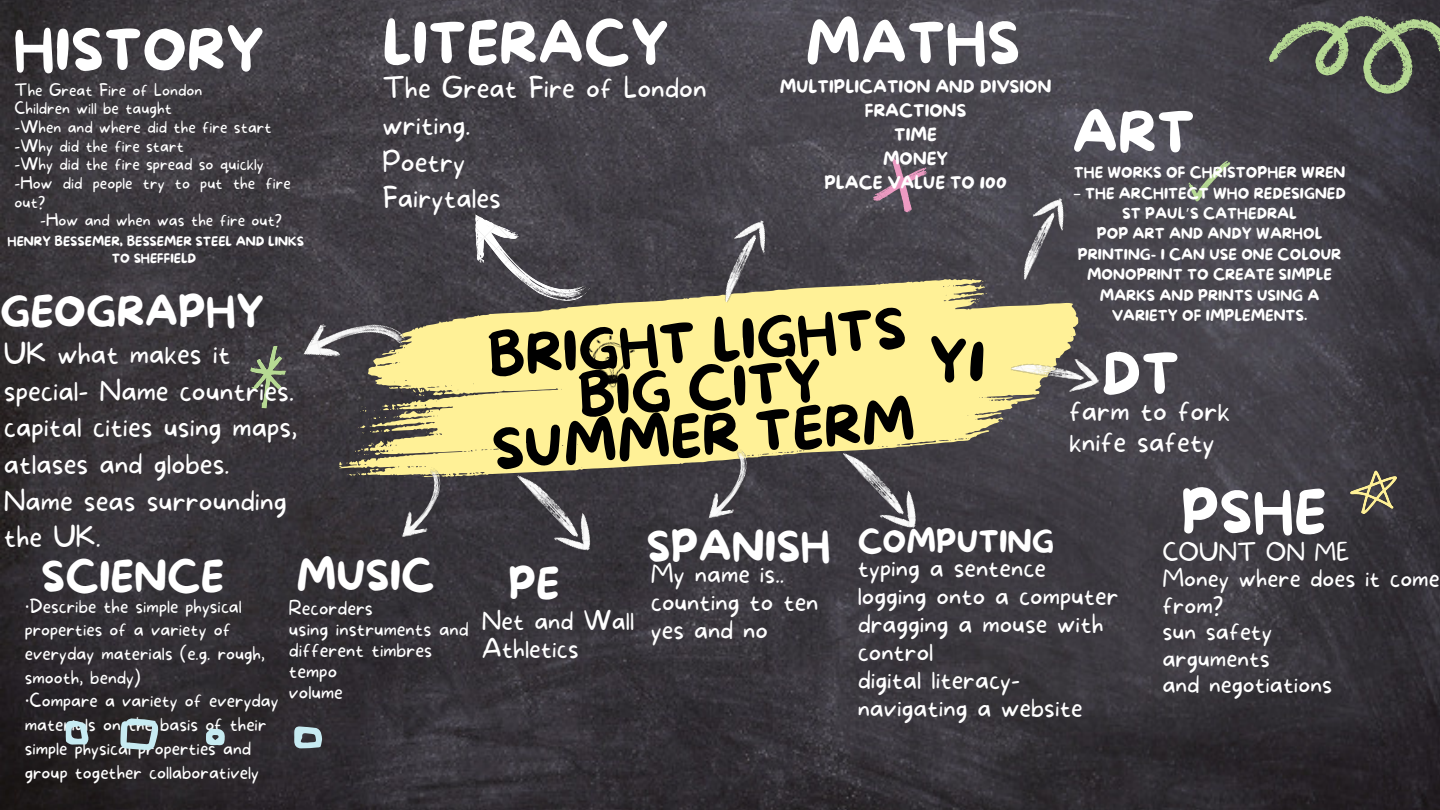
<style>
.page{position:relative;width:1440px;height:810px;background:#fff}
.page>*{position:absolute;margin:0;border:0;box-sizing:border-box;transform-origin:0 0}
.t1{font:57.3px "More Sugar";color:#fff}
.t2{font:57.3px "More Sugar";color:#000}
.t3{font:55.5px/46.5px "More Sugar";color:#000;text-align:center}
.t4{font:41.5px "More Sugar";color:#fff}
.t5{font:30.7px "More Sugar";color:#fff}
.t6{font:100 28.3px/36.6px "More Sugar";color:#fff}
.t7{font:100 25.5px/27.9px "More Sugar";color:#fff}
.t8{font:100 24.3px/26.5px "More Sugar";color:#fff}
.t9{font:100 19.3px/21.1px "More Sugar";color:#fff}
.t10{font:100 18.3px/23.7px "More Sugar";color:#fff}
.t11{font:17.2px/24px "More Sugar";color:#fff;text-align:center}
.t12{font:100 16.4px/18.7px "More Sugar";color:#fff}
.t13{font:14.9px/20.4px "More Sugar";color:#fff;text-align:center}
.t14{font:12.6px/17.2px "More Sugar";color:#fff;text-align:center}
.s1{font-family:"Noto Sans Gurmukhi"}
.s2{font-family:"Noto Sans";font-weight:400}
</style>
<div class="page">
<img style="left:0;top:0;width:1440px;height:810px">
<svg style="left:332px;top:273px;width:753px;height:210px;background:#cabf80"></svg>
<img style="left:578px;top:330px;width:59px;height:61px">
<img style="left:474px;top:215px;width:116px;height:91px">
<img style="left:301px;top:291px;width:111px;height:103px">
<img style="left:391px;top:466px;width:62px;height:73px">
<img style="left:708px;top:213px;width:68px;height:94px">
<img style="left:832px;top:438px;width:97px;height:101px">
<img style="left:1009px;top:349px;width:93px;height:47px">
<svg style="left:871px;top:153px;width:58px;height:62px;background:#6a5866"></svg>
<svg style="left:1188px;top:160px;width:42px;height:41px;background:#60645f"></svg>
<img style="left:1350px;top:470px;width:47px;height:50px">
<img style="left:251px;top:346px;width:45px;height:63px">
<svg style="left:1262px;top:0;width:178px;height:178px;background:#494b49"></svg>
<svg style="left:66px;top:716px;width:256px;height:34px;background:#494d51"></svg>
<img style="left:1007px;top:191px;width:67px;height:94px">
<img style="left:506px;top:461px;width:97px;height:101px">
<img style="left:697px;top:447px;width:62px;height:73px">
<h1 class="t1" style="left:806px;top:12px;width:216px">MATHS</h1>
<p class="t11" style="left:780px;top:76px;width:273px">MULTIPLICATION AND DIVSION<br>FRACTIONS<br>TIME<br>MONEY<br>PLACE VALUE TO 100</p>
<h1 class="t1" style="left:382px;top:12px;width:288px">LITERACY</h1>
<h1 class="t1" style="left:13px;top:19px;width:253px">HISTORY</h1>
<h3 class="t6" style="left:382px;top:71px;width:326px">The Great Fire of London writing.<br>Poetry<br>Fairytales</h3>
<p class="t12" style="left:15px;top:81px;width:278px">The Great Fire of London<br>Children will be taught<br>-When and where did the fire start -Why did the fire start<br>-Why did the fire spread so quickly -How did people try to put the fire out?</p>
<p class="t12" style="left:40px;top:212px;width:243px">-How and when was the fire out?</p>
<h1 class="t1" style="left:1072px;top:101px;width:125px">ART</h1>
<p class="t13" style="left:1074px;top:163px;width:273px">THE WORKS OF CHRISTOPHER WREN</p>
<p class="t13" style="left:1074px;top:184px;width:274px"><span class="s1">–</span> THE ARCHITECT WHO REDESIGNED<br>ST PAUL<span class="s1">’</span>S CATHEDRAL<br>POP ART AND ANDY WARHOL<br>PRINTING- I CAN USE ONE COLOUR<br>MONOPRINT TO CREATE SIMPLE<br>MARKS AND PRINTS USING A<br>VARIETY OF IMPLEMENTS.</p>
<h1 class="t1" style="left:1102px;top:343px;width:80px">DT</h1>
<p class="t14" style="left:8px;top:233px;width:298px">HENRY BESSEMER, BESSEMER STEEL AND LINKS<br>TO SHEFFIELD</p>
<h3 class="t4" style="left:0;top:289px;width:266px">GEOGRAPHY</h3>
<h2 class="t3" style="left:484px;top:337px;width:425px;rotate:-4deg">BRIGHT LIGHTS<br>BIG CITY<br>SUMMER TERM</h2>
<h1 class="t2" style="left:929px;top:330px;width:58px">Y1</h1>
<h3 class="t6" style="left:4px;top:337px;width:295px">UK what makes it special- Name countries. capital cities using maps, atlases and globes.<br>Name seas surrounding the UK.</h3>
<h3 class="t6" style="left:1069px;top:397px;width:163px;line-height:30.9px">farm to fork knife safety</h3>
<h1 class="t1" style="left:1181px;top:481px;width:147px">PSHE</h1>
<h3 class="t5" style="left:858px;top:525px;width:198px">COMPUTING</h3>
<h3 class="t7" style="left:858px;top:555px;width:263px">typing a sentence logging onto a computer dragging a mouse with control<br>digital literacy&shy;navigating a website</h3>
<h3 class="t4" style="left:647px;top:524px;width:186px">SPANISH</h3>
<h3 class="t8" style="left:1162px;top:540px;width:279px">COUNT ON ME<br>Money where does it come from?<br>sun safety<br>arguments<br>and negotiations</h3>
<h3 class="t4" style="left:296px;top:552px;width:140px">MUSIC</h3>
<h3 class="t4" style="left:41px;top:554px;width:185px">SCIENCE</h3>
<h3 class="t7" style="left:651px;top:561px;width:169px">My name is.. counting to ten yes and no</h3>
<h3 class="t4" style="left:508px;top:561px;width:53px">PE</h3>
<h3 class="t7" style="left:482px;top:608px;width:154px">Net and Wall<br>Athletics</h3>
<p class="t10" style="left:25px;top:595px;width:256px"><span class="s2">·</span>Describe the simple physical properties of a variety of everyday materials (e.g. rough, smooth, bendy)<br><span class="s2">·</span>Compare a variety of everyday materials on the basis of their simple physical properties and group together collaboratively</p>
<p class="t9" style="left:289px;top:598px;width:181px">Recorders<br>using instruments and different timbres tempo<br>volume</p>
</div>
